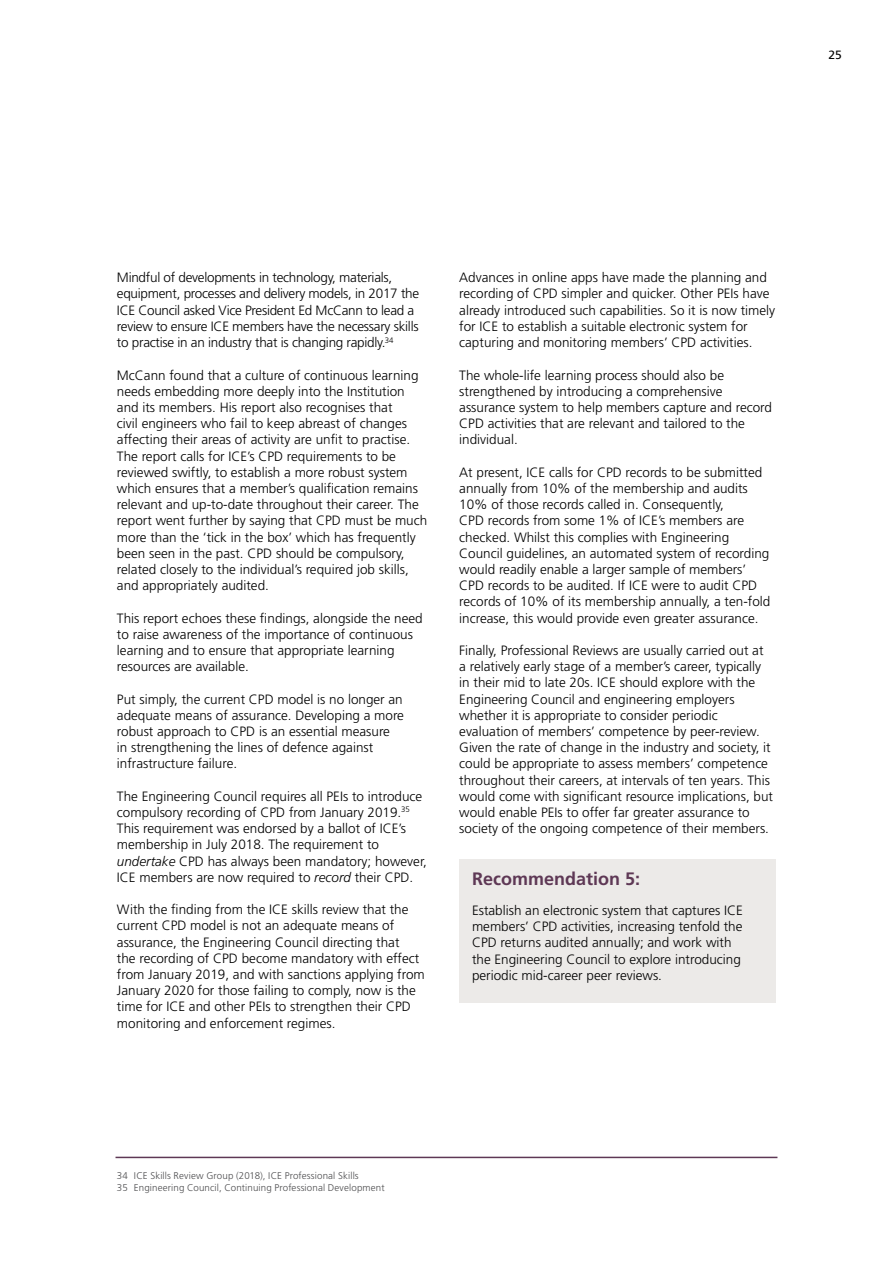
<style>
.page{position:relative;width:893px;height:1263px;background:#fff}
.page>*{position:absolute;margin:0;border:0;box-sizing:border-box;transform-origin:0 0}
.t1{font:700 18px "Frutiger LT Std";color:#5e3855}
.t2{font:300 13.5px/16.2px "Frutiger LT Std";color:#000}
.t3{font:300 13.5px/16.2px "Frutiger LT Std";letter-spacing:-.02em;color:#000}
.t4{font:12px "Frutiger LT Std";color:#000}
.t5{font:300 9.75px/12px "Frutiger LT Std";letter-spacing:.01em;color:#4d4d4f}
.s1{font-style:italic}
</style>
<div class="page">
<hr style="left:116px;top:1157px;width:661px;height:1px;background:#5e3855">
<div style="left:459px;top:859px;width:317px;height:143px;background:#eceae8"></div>
<p class="t4" style="left:829px;top:48px;width:15px">25</p>
<p class="t3" style="left:117px;top:270px;width:304px">Mindful of developments in technology, materials, equipment, processes and delivery models, in 2017 the ICE Council asked Vice President Ed McCann to lead a review to ensure ICE members have the necessary skills to practise in an industry that is changing rapidly.<sup>34</sup></p>
<p class="t2" style="left:117px;top:367px;width:312px">McCann found that a culture of continuous learning needs embedding more deeply into the Institution and its members. His report also recognises that<br>civil engineers who fail to keep abreast of changes affecting their areas of activity are unfit to practise.<br>The report calls for ICE’s CPD requirements to be reviewed swiftly, to establish a more robust system which ensures that a member’s qualification remains relevant and up-to-date throughout their career. The report went further by saying that CPD must be much more than the ‘tick in the box’ which has frequently been seen in the past. CPD should be compulsory, related closely to the individual’s required job skills, and appropriately audited.</p>
<p class="t2" style="left:117px;top:610px;width:307px">This report echoes these findings, alongside the need to raise awareness of the importance of continuous learning and to ensure that appropriate learning resources are available.</p>
<p class="t2" style="left:117px;top:691px;width:289px">Put simply, the current CPD model is no longer an adequate means of assurance. Developing a more robust approach to CPD is an essential measure<br>in strengthening the lines of defence against infrastructure failure.</p>
<p class="t2" style="left:117px;top:788px;width:312px">The Engineering Council requires all PEIs to introduce compulsory recording of CPD from January 2019.<sup>35<br></sup>This requirement was endorsed by a ballot of ICE’s membership in July 2018. The requirement to <span class="s1">undertake</span> CPD has always been mandatory; however, ICE members are now required to <span class="s1">record</span> their CPD.</p>
<p class="t2" style="left:117px;top:901px;width:309px">With the finding from the ICE skills review that the current CPD model is not an adequate means of assurance, the Engineering Council directing that<br>the recording of CPD become mandatory with effect from January 2019, and with sanctions applying from January 2020 for those failing to comply, now is the time for ICE and other PEIs to strengthen their CPD monitoring and enforcement regimes.</p>
<p class="t2" style="left:459px;top:270px;width:318px">Advances in online apps have made the planning and recording of CPD simpler and quicker. Other PEIs have already introduced such capabilities. So it is now timely for ICE to establish a suitable electronic system for capturing and monitoring members’ CPD activities.</p>
<p class="t2" style="left:459px;top:367px;width:314px">The whole-life learning process should also be strengthened by introducing a comprehensive assurance system to help members capture and record CPD activities that are relevant and tailored to the individual.</p>
<p class="t2" style="left:459px;top:464px;width:313px">At present, ICE calls for CPD records to be submitted annually from 10% of the membership and audits 10% of those records called in. Consequently,<br>CPD records from some 1% of ICE’s members are checked. Whilst this complies with Engineering Council guidelines, an automated system of recording would readily enable a larger sample of members’ CPD records to be audited. If ICE were to audit CPD records of 10% of its membership annually, a ten-fold increase, this would provide even greater assurance.</p>
<p class="t2" style="left:459px;top:642px;width:315px">Finally, Professional Reviews are usually carried out at a relatively early stage of a member’s career, typically in their mid to late 20s. ICE should explore with the Engineering Council and engineering employers whether it is appropriate to consider periodic evaluation of members’ competence by peer-review.<br>Given the rate of change in the industry and society, it could be appropriate to assess members’ competence throughout their careers, at intervals of ten years. This would come with significant resource implications, but would enable PEIs to offer far greater assurance to society of the ongoing competence of their members.</p>
<h1 class="t1" style="left:472px;top:868px;width:170px">Recommendation 5:</h1>
<p class="t2" style="left:472px;top:902px;width:273px">Establish an electronic system that captures ICE members’ CPD activities, increasing tenfold the CPD returns audited annually; and work with the Engineering Council to explore introducing periodic mid-career peer reviews.</p>
<p class="t5" style="left:117px;top:1170px;width:269px">34 ICE Skills Review Group (2018), ICE Professional Skills<br>35 Engineering Council, Continuing Professional Development</p>
</div>
